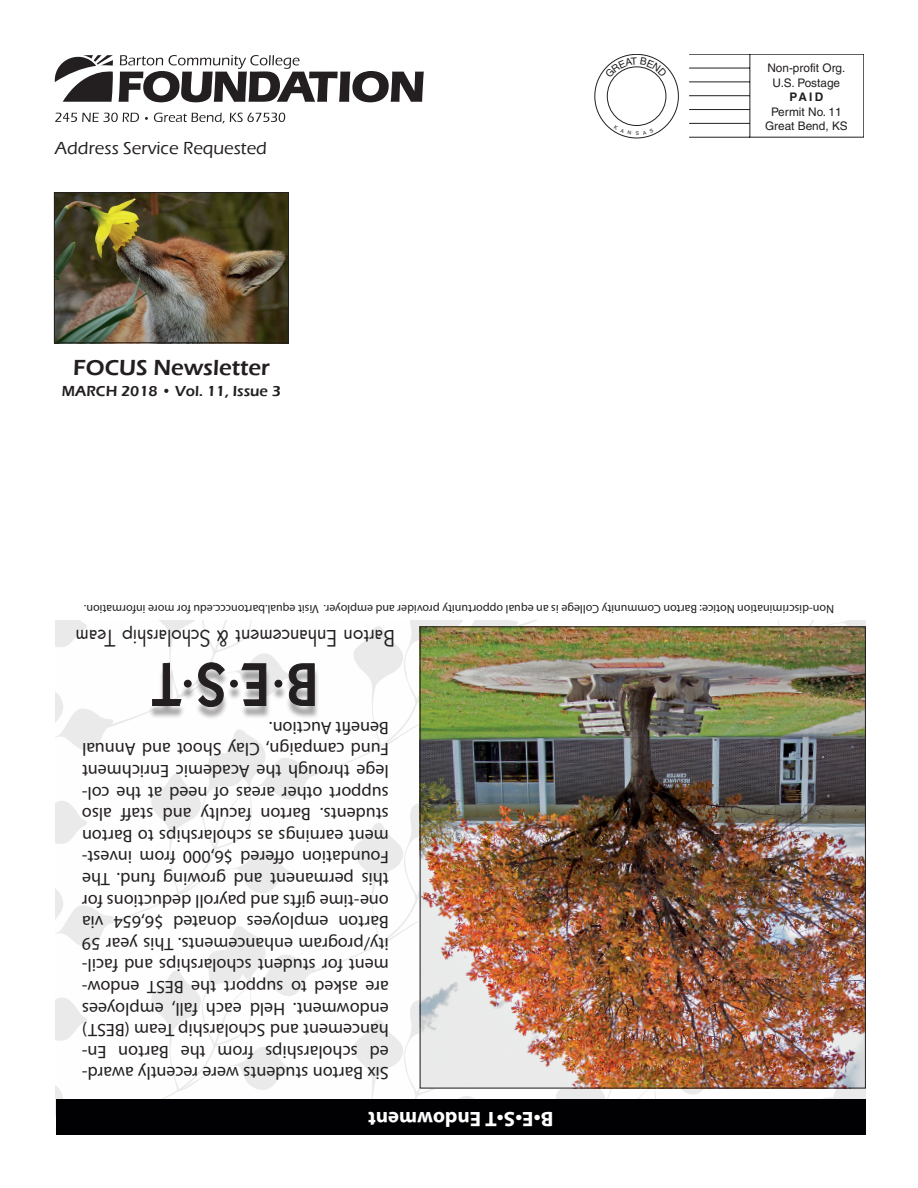
<style>
.page{position:relative;width:918px;height:1188px;background:#fff}
.page>*{position:absolute;margin:0;border:0;box-sizing:border-box;transform-origin:0 0}
.t1{font:58.35px "Geometric 231 BT Bold C";color:#231f20}
.t2{font:23.1px "Geometric 231 BT Roman C";color:#231f20}
.t3{font:600 22.5px "Eras ITC";color:#231f20}
.t4{font:700 21px "Myriad Pro";color:#fff}
.t5{font:18px/21.6px "Myriad Pro";color:#231f20;text-align:justify}
.t6{font:500 18px "Eras ITC";color:#231f20}
.t7{font:600 15px "Eras ITC";color:#231f20}
.t8{font:12px "Myriad Pro";color:#231f20}
.t9{font:11.85px/14.4px "Helvetica";color:#231f20;text-align:center}
.t10{font:700 11.85px "Helvetica";color:#231f20}
</style>
<div class="page">
<svg style="left:119px;top:55px;width:305px;height:47px"></svg>
<svg style="left:55px;top:55px;width:58px;height:47px"></svg>
<svg style="left:55px;top:113px;width:84px;height:9px"></svg>
<svg style="left:154px;top:113px;width:131px;height:10px"></svg>
<img style="left:56px;top:194px;width:231px;height:147px">
<div style="left:54px;top:192px;width:235px;height:151px;border:1px solid #231f20"></div>
<svg style="left:689px;top:54px;width:175px;height:84px"></svg>
<div style="left:607px;top:67px;width:59px;height:59px;border:1px solid #231f20;border-radius:50%"></div>
<img style="left:56px;top:620px;width:810px;height:480px">
<div style="left:56px;top:1100px;width:810px;height:35px;background:#010002"></div>
<img style="left:422px;top:628px;width:442px;height:458px">
<div style="left:148px;top:666px;width:171px;height:54px;background:#231f20;opacity:.39"></div>
<svg style="left:288px;top:663px;width:27px;height:43px"></svg>
<svg style="left:241px;top:663px;width:26px;height:43px"></svg>
<svg style="left:198px;top:662px;width:28px;height:45px"></svg>
<svg style="left:152px;top:662px;width:30px;height:44px"></svg>
<div style="left:275px;top:680px;width:7px;height:8px;background:#231f20;border-radius:50%"></div>
<div style="left:230px;top:680px;width:8px;height:8px;background:#231f20;border-radius:50%"></div>
<div style="left:184px;top:680px;width:8px;height:8px;background:#231f20;border-radius:50%"></div>
<svg style="left:605px;top:57px;width:62px;height:21px"></svg>
<svg style="left:614px;top:125px;width:40px;height:10px"></svg>
<p class="t6" style="left:55px;top:138px;width:214px">Address Service Requested</p>
<p class="t3" style="left:73px;top:355px;width:198px">FOCUS Newsletter</p>
<p class="t7" style="left:62px;top:383px;width:220px">MARCH 2018 • Vol. 11, Issue 3</p>
<p class="t9" style="left:767px;top:61px;width:80px">Non-profit Org.<br>U.S. Postage</p>
<p class="t10" style="left:789px;top:90px;width:36px">PAID</p>
<p class="t9" style="left:765px;top:104px;width:84px">Permit No. 11<br>Great Bend, KS</p>
<p class="t8" style="left:834px;top:616px;width:752px;rotate:-180deg">Non-discrimination Notice: Barton Community College is an equal opportunity provider and employer. Visit equal.bartonccc.edu for more information.</p>
<p class="t2" style="left:395px;top:653px;width:321px;rotate:-180deg">Barton Enhancement &amp; Scholarship Team</p>
<h1 class="t1" style="left:318px;top:723px;width:167px;rotate:-180deg">B E S T</h1>
<p class="t5" style="left:389px;top:1085px;width:308px;rotate:-180deg">Six Barton students were recently award&shy;ed scholarships from the Barton En&shy;hancement and Scholarship Team (BEST) endowment. Held each fall, employees are asked to support the BEST endow&shy;ment for student scholarships and facil&shy;ity/program enhancements. This year 59<br>Barton employees donated $6,654 via one-time gifts and payroll deductions for this permanent and growing fund. The Foundation offered $6,000 from invest&shy;ment earnings as scholarships to Barton students. Barton faculty and staff also support other areas of need at the col&shy;lege through the Academic Enrichment Fund campaign, Clay Shoot and Annual Benefit Auction.</p>
<p class="t4" style="left:553px;top:1132px;width:187px;rotate:-180deg">B•E•S•T Endowment</p>
</div>
